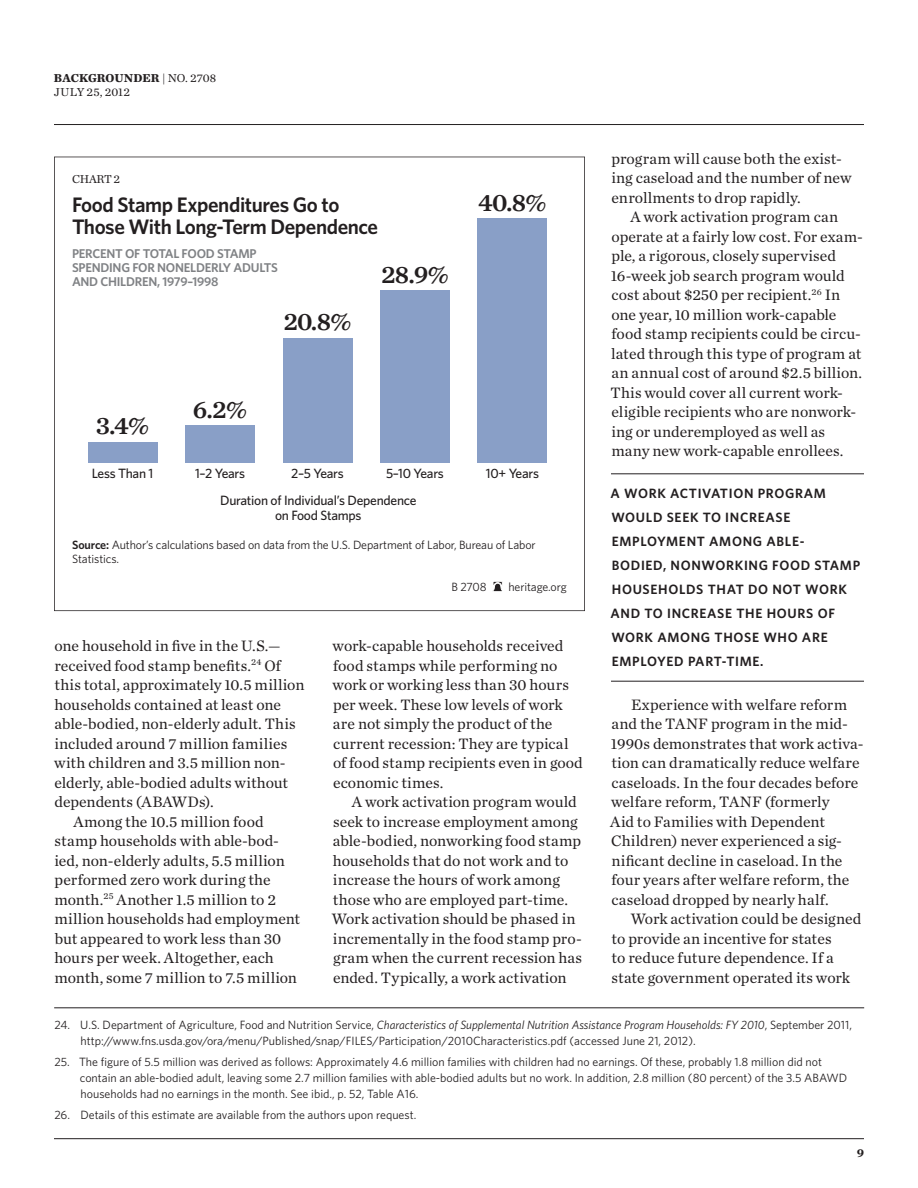
<style>
.page{position:relative;width:918px;height:1188px;background:#fff}
.page>*{position:absolute;margin:0;border:0;box-sizing:border-box;transform-origin:0 0}
.t1{font:25.5px "Chronicle Text G1 Semi";color:#231f20}
.t2{font:600 21px/22.5px "Whitney";letter-spacing:-.02em;color:#231f20}
.Body_Text{font:15.75px/19.5px "Chronicle Text G1";color:#231f20}
.Pull_Quote{font:600 13.5px/24px "Whitney";letter-spacing:.05em;color:#231f20}
.t3{font:500 13.5px/14.2px "Whitney";letter-spacing:-.02em;color:#231f20;text-align:center}
.t4{font:600 12.75px/14.2px "Whitney";letter-spacing:-.02em;color:#808285}
.t5{font:12px/16.2px "Whitney";color:#231f20}
.t6{font:12px/14.4px "Chronicle Text G1";letter-spacing:.015em;color:#231f20}
.t7{font:12px "Chronicle Text G1";letter-spacing:-.015em;color:#231f20}
.t8{font:700 12px "Chronicle Text G1";color:#231f20}
.s1{font-weight:700}
.s2{font-style:italic}
.s3{font-weight:600}
</style>
<div class="page">
<hr style="left:54px;top:1138px;width:810px;height:1px;background:#231f20">
<hr style="left:54px;top:124px;width:810px;height:1px;background:#231f20">
<hr style="left:611px;top:474px;width:253px;height:1px;background:#231f20">
<hr style="left:611px;top:681px;width:253px;height:1px;background:#231f20">
<hr style="left:54px;top:1008px;width:810px;height:1px;background:#231f20">
<svg style="left:54px;top:157px;width:531px;height:454px"></svg>
<svg style="left:492px;top:581px;width:11px;height:11px"></svg>
<p class="t6" style="left:54px;top:70px;width:164px"><span class="s1">BACKGROUNDER</span> | NO. 2708<br>July 25, 2012</p>
<p class="Body_Text" style="left:611px;top:148px;width:242px">program will cause both the exist&shy;ing caseload and the number of new enrollments to drop rapidly.</p>
<p class="Body_Text" style="left:611px;top:206px;width:254px;text-indent:20px">A work activation program can operate at a fairly low cost. For exam&shy;ple, a rigorous, closely supervised 16-week job search program would cost about $250 per recipient.<sup>26</sup> In one year, 10 million work-capable food stamp recipients could be circu&shy;lated through this type of program at an annual cost of around $2.5 billion.<br>This would cover all current work&shy;eligible recipients who are nonwork&shy;ing or underemployed as well as many new work-capable enrollees.</p>
<p class="Pull_Quote" style="left:611px;top:481px;width:251px">A WORK ACTIVATION PROGRAM<br>WOULD SEEK TO INCREASE<br>EMPLOYMENT AMONG ABLE-<br>BODIED, NONWORKING FOOD STAMP<br>HOUSEHOLDS THAT DO NOT WORK<br>AND TO INCREASE THE HOURS OF<br>WORK AMONG THOSE WHO ARE<br>EMPLOYED PART-TIME.</p>
<p class="Body_Text" style="left:610px;top:694px;width:255px;text-indent:21px">Experience with welfare reform and the TANF program in the mid-1990s demonstrates that work activa&shy;tion can dramatically reduce welfare caseloads. In the four decades before welfare reform, TANF (formerly<br>Aid to Families with Dependent Children) never experienced a sig&shy;nificant decline in caseload. In the four years after welfare reform, the caseload dropped by nearly half.</p>
<p class="Body_Text" style="left:611px;top:908px;width:252px;text-indent:19px">Work activation could be designed to provide an incentive for states<br>to reduce future dependence. If a state government operated its work</p>
<p class="t5" style="left:81px;top:1016px;width:773px;text-indent:-26px">24. U.S. Department of Agriculture, Food and Nutrition Service, <span class="s2">Characteristics of Supplemental Nutrition Assistance Program Households: FY 2010</span>, September 2011, http://www.fns.usda.gov/ora/menu/Published/snap/FILES/Participation/2010Characteristics.pdf (accessed June 21, 2012).</p>
<p class="t5" style="left:80px;top:1053px;width:769px;text-indent:-26px">25. The figure of 5.5 million was derived as follows: Approximately 4.6 million families with children had no earnings. Of these, probably 1.8 million did not contain an able-bodied adult, leaving some 2.7 million families with able-bodied adults but no work. In addition, 2.8 million (80 percent) of the 3.5 ABAWD households had no earnings in the month. See ibid., p. 52, Table A16.</p>
<p class="t5" style="left:54px;top:1106px;width:364px">26. Details of this estimate are available from the authors upon request.</p>
<p class="t7" style="left:72px;top:170px;width:50px">CHART 2</p>
<p class="t1" style="left:478px;top:182px;width:70px">40.8%</p>
<p class="t2" style="left:72px;top:193px;width:308px">Food Stamp Expenditures Go to<br>Those With Long-Term Dependence</p>
<p class="t4" style="left:72px;top:246px;width:207px">PERCENT OF TOTAL FOOD STAMP<br>SPENDING FOR NONELDERLY ADULTS<br>AND CHILDREN, 1979–1998</p>
<p class="t1" style="left:381px;top:254px;width:69px">28.9%</p>
<p class="t1" style="left:283px;top:301px;width:70px">20.8%</p>
<p class="t1" style="left:193px;top:389px;width:56px">6.2%</p>
<p class="t1" style="left:96px;top:405px;width:55px">3.4%</p>
<p class="t3" style="left:92px;top:466px;width:63px">Less Than 1</p>
<p class="t3" style="left:195px;top:466px;width:51px">1–2 Years</p>
<p class="t3" style="left:291px;top:466px;width:54px">2–5 Years</p>
<p class="t3" style="left:386px;top:466px;width:59px">5–10 Years</p>
<p class="t3" style="left:486px;top:466px;width:55px">10+ Years</p>
<p class="t3" style="left:220px;top:493px;width:198px">Duration of Individual’s Dependence on Food Stamps</p>
<p class="t5" style="left:72px;top:538px;width:465px;line-height:13.5px"><span class="s3">Source:</span> Author’s calculations based on data from the U.S. Department of Labor, Bureau of Labor<br>Statistics.</p>
<p class="t5" style="left:451px;top:578px;width:37px">B 2708</p>
<p class="t5" style="left:509px;top:578px;width:60px">heritage.org</p>
<p class="Body_Text" style="left:54px;top:635px;width:252px">one household in five in the U.S.— received food stamp benefits.<sup>24</sup> Of this total, approximately 10.5 million households contained at least one able-bodied, non-elderly adult. This included around 7 million families with children and 3.5 million non&shy;elderly, able-bodied adults without dependents (ABAWDs).</p>
<p class="Body_Text" style="left:54px;top:811px;width:247px;text-indent:19px">Among the 10.5 million food stamp households with able-bod&shy;ied, non-elderly adults, 5.5 million performed zero work during the month.<sup>25</sup> Another 1.5 million to 2 million households had employment but appeared to work less than 30 hours per week. Altogether, each month, some 7 million to 7.5 million</p>
<p class="Body_Text" style="left:333px;top:635px;width:252px">work-capable households received food stamps while performing no work or working less than 30 hours per week. These low levels of work are not simply the product of the current recession: They are typical of food stamp recipients even in good economic times.</p>
<p class="Body_Text" style="left:332px;top:791px;width:252px;text-indent:20px">A work activation program would seek to increase employment among able-bodied, nonworking food stamp households that do not work and to increase the hours of work among those who are employed part-time.<br>Work activation should be phased in incrementally in the food stamp pro&shy;gram when the current recession has ended. Typically, a work activation</p>
<p class="t8" style="left:857px;top:1144px;width:9px">9</p>
</div>
